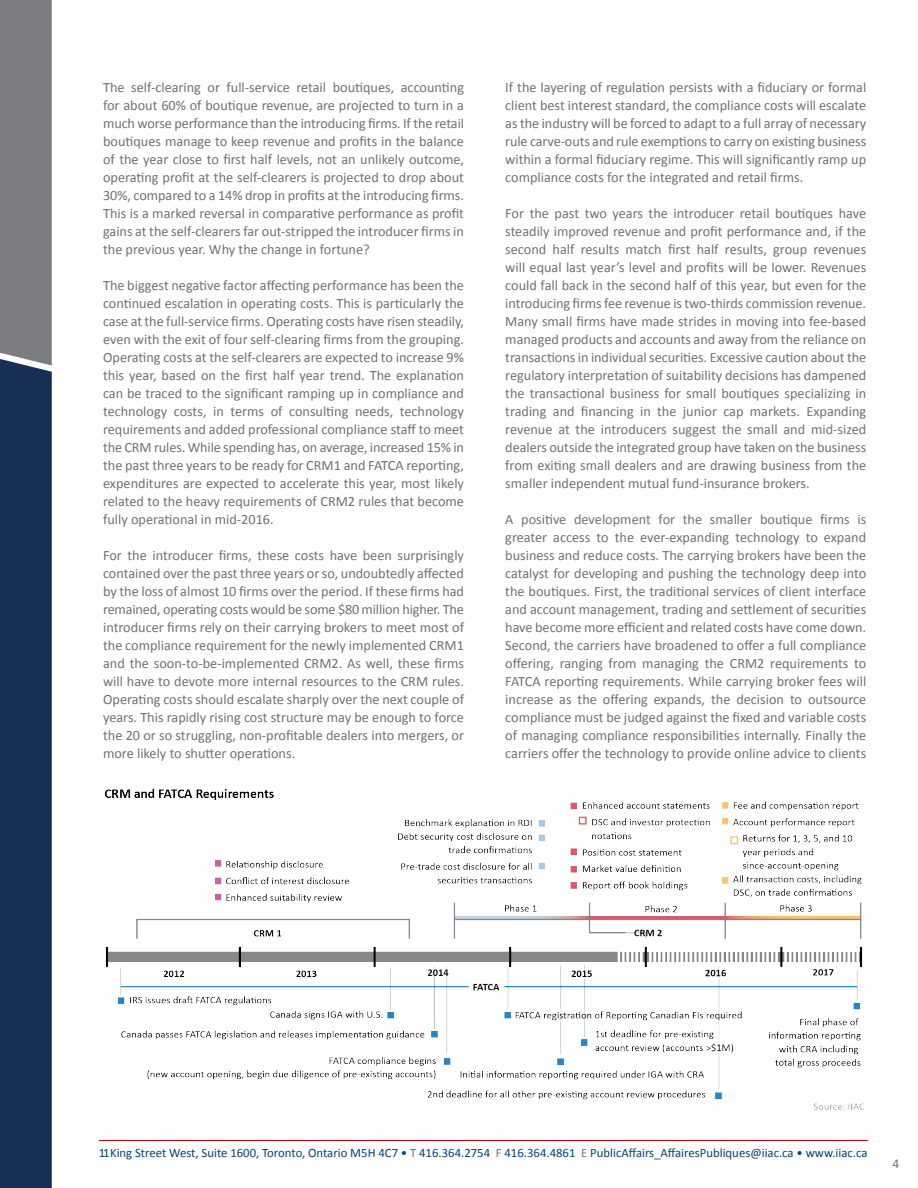
<style>
.page{position:relative;width:918px;height:1188px;background:#fff}
.page>*{position:absolute;margin:0;border:0;box-sizing:border-box;transform-origin:0 0}
.t1{font:14.25px/18px "Calibri";color:#717074;text-align:justify}
.t2{font:13.5px "Calibri";color:#717074}
.t3{font:12.75px "Calibri";color:#00447b}
.s1{color:#717074}
</style>
<div class="page">
<hr style="left:99px;top:1140px;width:769px;height:1px;background:#c00000">
<svg style="left:0;top:0;width:52px;height:1188px;background:#374865"></svg>
<img style="left:104px;top:788px;width:760px;height:322px">
<p class="t1" style="left:103px;top:79px;width:363px">The self-clearing or full-service retail boutiques, accounting for about 60% of boutique revenue, are projected to turn in a much worse performance than the introducing firms. If the retail boutiques manage to keep revenue and profits in the balance of the year close to first half levels, not an unlikely outcome, operating profit at the self-clearers is projected to drop about 30%, compared to a 14% drop in profits at the introducing firms.<br>This is a marked reversal in comparative performance as profit gains at the self-clearers far out-stripped the introducer firms in the previous year. Why the change in fortune?</p>
<p class="t1" style="left:103px;top:277px;width:362px">The biggest negative factor affecting performance has been the continued escalation in operating costs. This is particularly the case at the full-service firms. Operating costs have risen steadily, even with the exit of four self-clearing firms from the grouping.<br>Operating costs at the self-clearers are expected to increase 9% this year, based on the first half year trend. The explanation can be traced to the significant ramping up in compliance and technology costs, in terms of consulting needs, technology requirements and added professional compliance staff to meet the CRM rules. While spending has, on average, increased 15% in the past three years to be ready for CRM1 and FATCA reporting, expenditures are expected to accelerate this year, most likely related to the heavy requirements of CRM2 rules that become fully operational in mid-2016.</p>
<p class="t1" style="left:103px;top:547px;width:363px">For the introducer firms, these costs have been surprisingly contained over the past three years or so, undoubtedly affected by the loss of almost 10 firms over the period. If these firms had remained, operating costs would be some $80 million higher. The introducer firms rely on their carrying brokers to meet most of the compliance requirement for the newly implemented CRM1 and the soon-to-be-implemented CRM2. As well, these firms will have to devote more internal resources to the CRM rules.<br>Operating costs should escalate sharply over the next couple of years. This rapidly rising cost structure may be enough to force the 20 or so struggling, non-profitable dealers into mergers, or more likely to shutter operations.</p>
<p class="t1" style="left:505px;top:79px;width:363px">If the layering of regulation persists with a fiduciary or formal client best interest standard, the compliance costs will escalate as the industry will be forced to adapt to a full array of necessary rule carve-outs and rule exemptions to carry on existing business within a formal fiduciary regime. This will significantly ramp up compliance costs for the integrated and retail firms.</p>
<p class="t1" style="left:505px;top:205px;width:362px">For the past two years the introducer retail boutiques have steadily improved revenue and profit performance and, if the second half results match first half results, group revenues will equal last year’s level and profits will be lower. Revenues could fall back in the second half of this year, but even for the introducing firms fee revenue is two-thirds commission revenue.<br>Many small firms have made strides in moving into fee-based managed products and accounts and away from the reliance on transactions in individual securities. Excessive caution about the regulatory interpretation of suitability decisions has dampened the transactional business for small boutiques specializing in trading and financing in the junior cap markets. Expanding revenue at the introducers suggest the small and mid-sized dealers outside the integrated group have taken on the business from exiting small dealers and are drawing business from the smaller independent mutual fund-insurance brokers.</p>
<p class="t1" style="left:505px;top:511px;width:362px">A positive development for the smaller boutique firms is greater access to the ever-expanding technology to expand business and reduce costs. The carrying brokers have been the catalyst for developing and pushing the technology deep into the boutiques. First, the traditional services of client interface and account management, trading and settlement of securities have become more efficient and related costs have come down.<br>Second, the carriers have broadened to offer a full compliance offering, ranging from managing the CRM2 requirements to FATCA reporting requirements. While carrying broker fees will increase as the offering expands, the decision to outsource compliance must be judged against the fixed and variable costs of managing compliance responsibilities internally. Finally the carriers offer the technology to provide online advice to clients</p>
<p class="t3" style="left:99px;top:1145px;width:770px">11 King Street West, Suite 1600, Toronto, Ontario M5H 4C7 • <span class="s1">T</span> 416.364.2754 <span class="s1">F</span> 416.364.4861 <span class="s1">E</span> PublicAffairs_AffairesPubliques@iiac.ca • www.iiac.ca</p>
<p class="t2" style="left:892px;top:1155px;width:8px">4</p>
</div>
